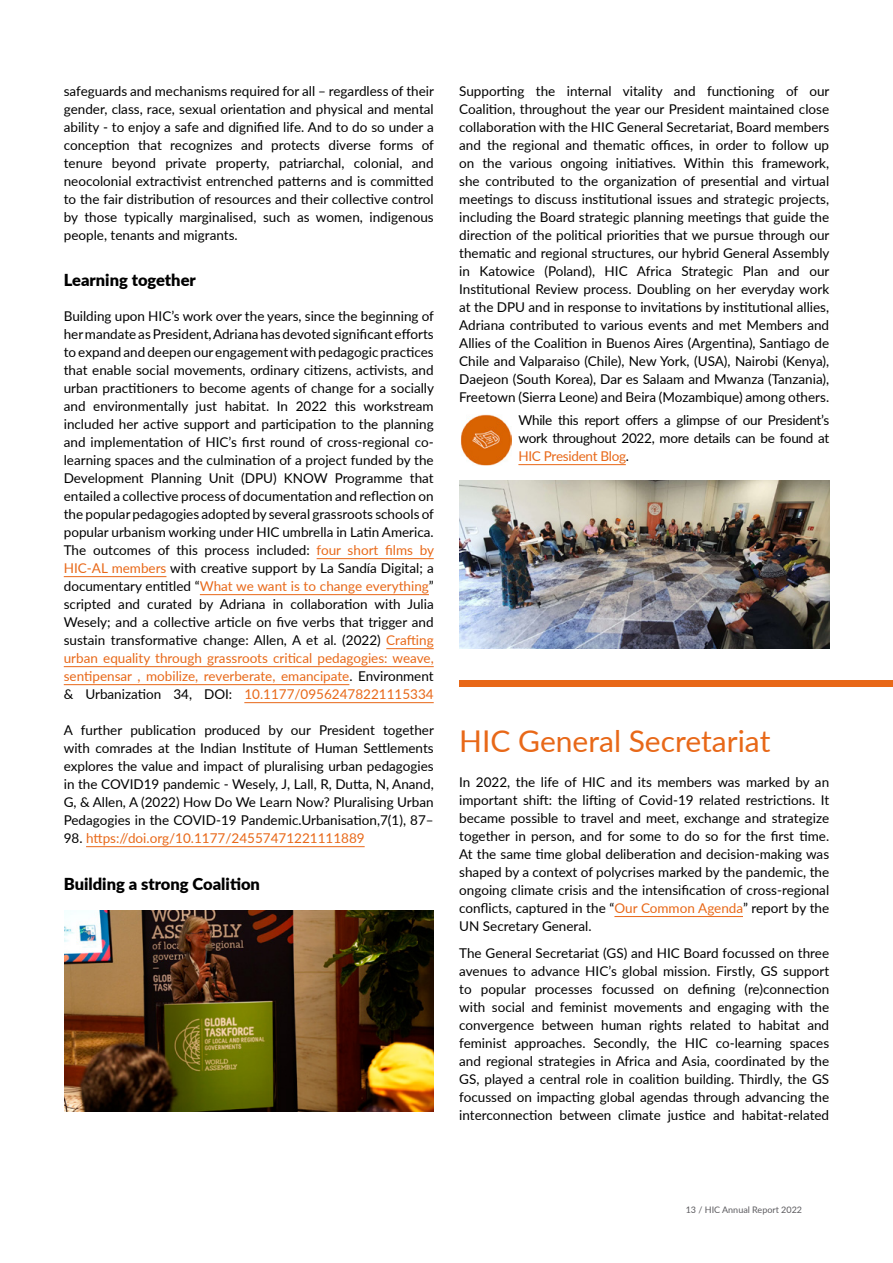
<style>
.page{position:relative;width:893px;height:1263px;background:#fff}
.page>*{position:absolute;margin:0;border:0;box-sizing:border-box;transform-origin:0 0}
.t1{font:30px "Lato";color:#e86818}
.t2{font:900 16.5px "Lato";color:#000}
.t3{font:13.5px/18px "Lato";color:#000;text-align:justify}
.t4{font:13.5px "Lato";color:#e86818}
.t5{font:9px "Lato";color:#5c5b5f}
.s1{color:#e86818}
.s2{color:#000}
</style>
<div class="page">
<hr style="left:317px;top:558px;width:117px;height:1px;background:#e86818">
<hr style="left:64px;top:576px;width:102px;height:1px;background:#e86818">
<hr style="left:200px;top:594px;width:229px;height:1px;background:#e86818">
<hr style="left:386px;top:648px;width:48px;height:1px;background:#e86818">
<hr style="left:64px;top:666px;width:370px;height:1px;background:#e86818">
<hr style="left:64px;top:684px;width:285px;height:1px;background:#e86818">
<hr style="left:244px;top:702px;width:190px;height:1px;background:#e86818">
<hr style="left:86px;top:846px;width:279px;height:1px;background:#e86818">
<img style="left:64px;top:911px;width:370px;height:201px">
<hr style="left:614px;top:916px;width:129px;height:1px;background:#e86818">
<img style="left:459px;top:480px;width:370px;height:169px">
<div style="left:459px;top:680px;width:434px;height:7px;background:#e86818"></div>
<img style="left:461px;top:414px;width:51px;height:52px">
<hr style="left:518px;top:464px;width:108px;height:1px;background:#e86818">
<p class="t3" style="left:64px;top:81px;width:372px">safeguards and mechanisms required for all – regardless of their gender, class, race, sexual orientation and physical and mental ability - to enjoy a safe and dignified life. And to do so under a conception that recognizes and protects diverse forms of tenure beyond private property, patriarchal, colonial, and neocolonial extractivist entrenched patterns and is committed to the fair distribution of resources and their collective control by those typically marginalised, such as women, indigenous people, tenants and migrants.</p>
<p class="t2" style="left:64px;top:268px;width:134px">Learning together</p>
<p class="t3" style="left:64px;top:307px;width:372px">Building upon HIC’s work over the years, since the beginning of her mandate as President, Adriana has devoted significant efforts to expand and deepen our engagement with pedagogic practices that enable social movements, ordinary citizens, activists, and urban practitioners to become agents of change for a socially and environmentally just habitat. In 2022 this workstream included her active support and participation to the planning and implementation of HIC’s first round of cross-regional co&shy;learning spaces and the culmination of a project funded by the Development Planning Unit (DPU) KNOW Programme that entailed a collective process of documentation and reflection on the popular pedagogies adopted by several grassroots schools of popular urbanism working under HIC umbrella in Latin America.<br>The outcomes of this process included: <span class="s1">four short films by HIC-AL members</span> with creative support by La Sandía Digital; a documentary entitled “<span class="s1">What we want is to change everything</span>” scripted and curated by Adriana in collaboration with Julia Wesely; and a collective article on five verbs that trigger and sustain transformative change: Allen, A et al. (2022) <span class="s1">Crafting urban equality through grassroots critical pedagogies: weave, sentipensar , mobilize, reverberate, emancipate</span>. Environment &amp; Urbanization 34, DOI: <span class="s1">10.1177/09562478221115334</span></p>
<p class="t3" style="left:64px;top:721px;width:372px">A further publication produced by our President together with comrades at the Indian Institute of Human Settlements explores the value and impact of pluralising urban pedagogies in the COVID19 pandemic - Wesely, J, Lall, R, Dutta, N, Anand, G, &amp; Allen, A (2022) How Do We Learn Now? Pluralising Urban Pedagogies in the COVID-19 Pandemic.Urbanisation,7(1), 87–</p>
<p class="t4" style="left:64px;top:829px;width:302px"><span class="s2">98.</span> https://doi.org/10.1177/24557471221111889</p>
<p class="t2" style="left:64px;top:872px;width:198px">Building a strong Coalition</p>
<p class="t3" style="left:459px;top:81px;width:372px">Supporting the internal vitality and functioning of our Coalition, throughout the year our President maintained close collaboration with the HIC General Secretariat, Board members and the regional and thematic offices, in order to follow up on the various ongoing initiatives. Within this framework, she contributed to the organization of presential and virtual meetings to discuss institutional issues and strategic projects, including the Board strategic planning meetings that guide the direction of the political priorities that we pursue through our thematic and regional structures, our hybrid General Assembly in Katowice (Poland), HIC Africa Strategic Plan and our Institutional Review process. Doubling on her everyday work at the DPU and in response to invitations by institutional allies, Adriana contributed to various events and met Members and Allies of the Coalition in Buenos Aires (Argentina), Santiago de Chile and Valparaiso (Chile), New York, (USA), Nairobi (Kenya), Daejeon (South Korea), Dar es Salaam and Mwanza (Tanzania), Freetown (Sierra Leone) and Beira (Mozambique) among others.</p>
<p class="t3" style="left:518px;top:411px;width:312px">While this report offers a glimpse of our President’s work throughout 2022, more details can be found at <span class="s1">HIC President Blog</span>.</p>
<h1 class="t1" style="left:459px;top:720px;width:313px">HIC General Secretariat</h1>
<p class="t3" style="left:459px;top:773px;width:371px">In 2022, the life of HIC and its members was marked by an important shift: the lifting of Covid-19 related restrictions. It became possible to travel and meet, exchange and strategize together in person, and for some to do so for the first time.<br>At the same time global deliberation and decision-making was shaped by a context of polycrises marked by the pandemic, the ongoing climate crisis and the intensification of cross-regional conflicts, captured in the “<span class="s1">Our Common Agenda</span>” report by the UN Secretary General.</p>
<p class="t3" style="left:459px;top:943px;width:371px">The General Secretariat (GS) and HIC Board focussed on three avenues to advance HIC’s global mission. Firstly, GS support to popular processes focussed on defining (re)connection with social and feminist movements and engaging with the convergence between human rights related to habitat and feminist approaches. Secondly, the HIC co-learning spaces and regional strategies in Africa and Asia, coordinated by the GS, played a central role in coalition building. Thirdly, the GS focussed on impacting global agendas through advancing the interconnection between climate justice and habitat-related</p>
<p class="t5" style="left:686px;top:1203px;width:118px">13 / HIC Annual Report 2022</p>
</div>
